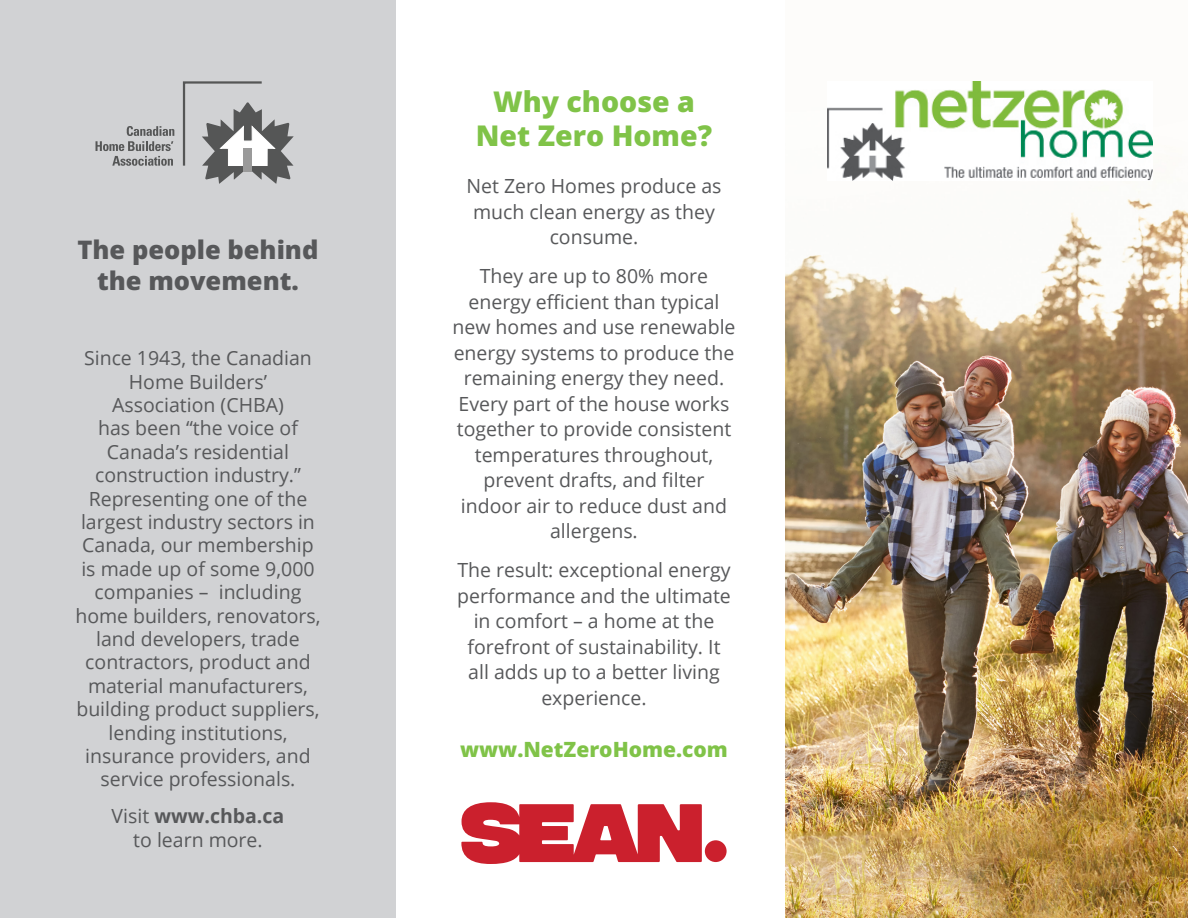
<style>
.page{position:relative;width:1188px;height:918px;background:#fff}
.page>*{position:absolute;margin:0;border:0;box-sizing:border-box;transform-origin:0 0}
.t1{font:800 28.5px "Open Sans";color:#80c348}
.t2{font:800 25.5px/30.6px "Open Sans";color:#57585a;text-align:center}
.t3{font:800 21px "Open Sans";color:#80c348}
.t4{font:19.5px/23.4px "Open Sans";color:#57585a;text-align:center}
.s1{font-weight:700}
</style>
<div class="page">
<img style="left:785px;top:107px;width:403px;height:811px">
<img style="left:828px;top:81px;width:324px;height:99px">
<div style="left:0;top:0;width:396px;height:918px;background:#d1d2d4"></div>
<svg style="left:96px;top:126px;width:78px;height:40px"></svg>
<svg style="left:182px;top:81px;width:112px;height:103px"></svg>
<svg style="left:461px;top:802px;width:241px;height:62px"></svg>
<div style="left:705px;top:840px;width:22px;height:22px;background:#cb202d;border-radius:50%"></div>
<p class="t2" style="left:78px;top:234px;width:242px">The people behind the movement.</p>
<p class="t4" style="left:75px;top:346px;width:247px">Since 1943, the Canadian<br>Home Builders’<br>Association (CHBA)<br>has been “the voice of<br>Canada’s residential construction industry.”<br>Representing one of the largest industry sectors in<br>Canada, our membership is made up of some 9,000 companies – including home builders, renovators, land developers, trade contractors, product and material manufacturers, building product suppliers, lending institutions, insurance providers, and service professionals.</p>
<p class="t4" style="left:112px;top:804px;width:174px">Visit <span class="s1">www.chba.ca </span>to learn more.</p>
<p class="t1" style="left:493px;top:82px;width:203px">Why choose a</p>
<p class="t1" style="left:476px;top:116px;width:238px">Net Zero Home?</p>
<p class="t4" style="left:466px;top:173px;width:257px;line-height:25.5px">Net Zero Homes produce as much clean energy as they consume.</p>
<p class="t4" style="left:452px;top:263px;width:285px;line-height:25.5px">They are up to 80% more energy efficient than typical new homes and use renewable energy systems to produce the remaining energy they need.<br>Every part of the house works together to provide consistent temperatures throughout, prevent drafts, and filter indoor air to reduce dust and allergens.</p>
<p class="t4" style="left:457px;top:557px;width:275px;line-height:25.5px">The result: exceptional energy performance and the ultimate in comfort – a home at the forefront of sustainability. It all adds up to a better living experience.</p>
<p class="t3" style="left:460px;top:735px;width:269px">www.NetZeroHome.com</p>
</div>
